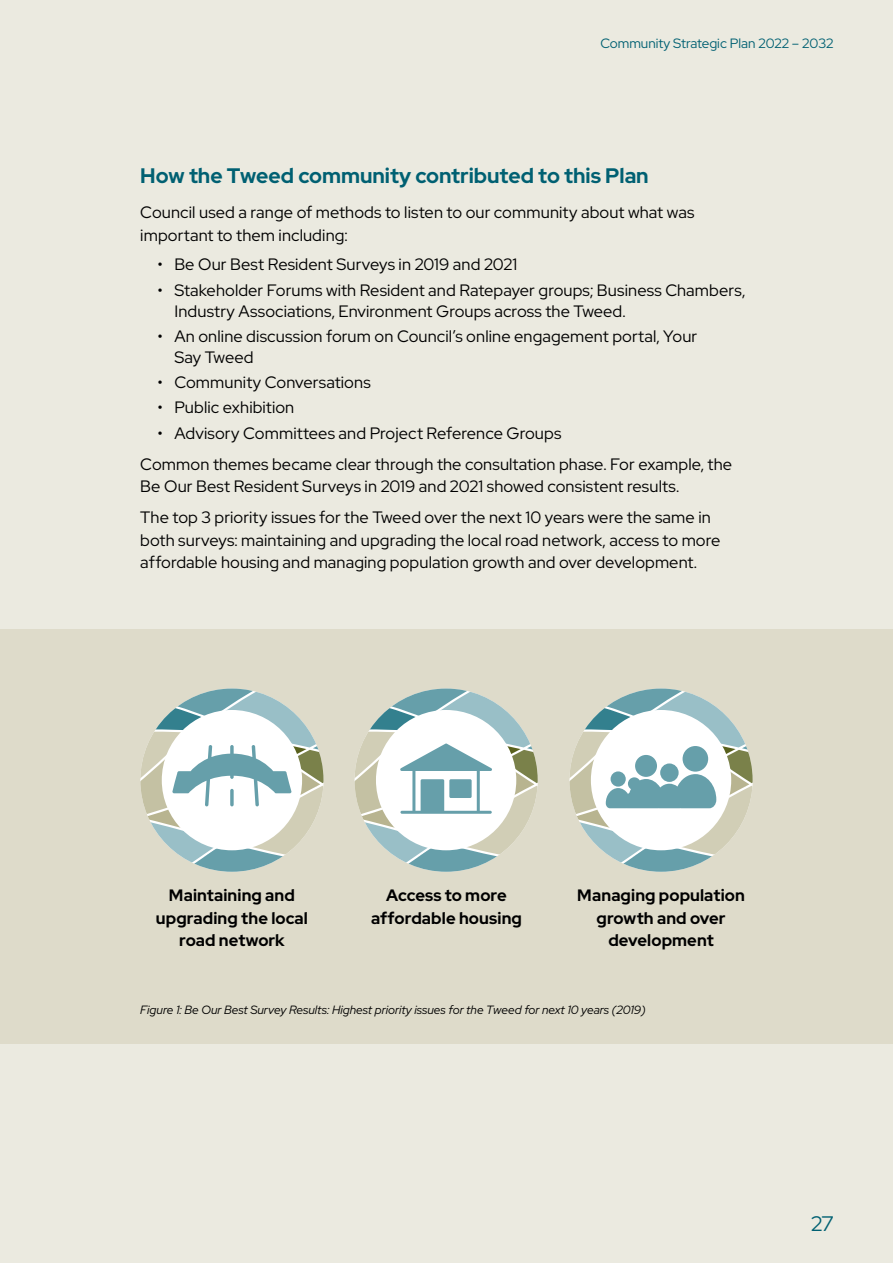
<style>
.page{position:relative;width:893px;height:1263px;background:#ebeae0}
.page>*{position:absolute;margin:0;border:0;box-sizing:border-box;transform-origin:0 0}
.t1{font:700 21px "Red Hat Display";color:#006072}
.t2{font:21px "Red Hat Display";color:#006072}
.body{font:16.5px/22.5px "Red Hat Display";letter-spacing:.005em;color:#000}
.body-2{font:700 16.5px/22.5px "Red Hat Display";letter-spacing:.005em;color:#000;text-align:center}
.t3{font:13.5px "Red Hat Display";color:#006072}
.t4{font:italic 12px "Red Hat Display";color:#000}
</style>
<div class="page">
<div style="left:0;top:629px;width:893px;height:415px;background:#dedbca"></div>
<svg style="left:569px;top:688px;width:184px;height:184px"></svg>
<svg style="left:140px;top:688px;width:184px;height:184px"></svg>
<svg style="left:354px;top:688px;width:184px;height:184px"></svg>
<p class="t3" style="left:600px;top:34px;width:235px">Community Strategic Plan 2022 – 2032</p>
<p class="t1" style="left:140px;top:162px;width:510px">How the Tweed community contributed to this Plan</p>
<p class="body" style="left:140px;top:201px;width:556px">Council used a range of methods to listen to our community about what was important to them including:</p>
<p class="body" style="left:157px;top:253px;width:361px">• Be Our Best Resident Surveys in 2019 and 2021</p>
<p class="body" style="left:174px;top:279px;width:572px;line-height:21px;text-indent:-17px">• Stakeholder Forums with Resident and Ratepayer groups; Business Chambers,<br>Industry Associations, Environment Groups across the Tweed.</p>
<p class="body" style="left:174px;top:325px;width:524px;line-height:21px;text-indent:-17px">• An online discussion forum on Council’s online engagement portal, Your<br>Say Tweed</p>
<p class="body" style="left:157px;top:371px;width:215px">• Community Conversations</p>
<p class="body" style="left:157px;top:396px;width:138px">• Public exhibition</p>
<p class="body" style="left:157px;top:421px;width:406px">• Advisory Committees and Project Reference Groups</p>
<p class="body" style="left:140px;top:452px;width:593px">Common themes became clear through the consultation phase. For example, the<br>Be Our Best Resident Surveys in 2019 and 2021 showed consistent results.</p>
<p class="body" style="left:140px;top:506px;width:582px">The top 3 priority issues for the Tweed over the next 10 years were the same in both surveys: maintaining and upgrading the local road network, access to more affordable housing and managing population growth and over development.</p>
<p class="body-2" style="left:156px;top:884px;width:154px">Maintaining and upgrading the local road network</p>
<p class="body-2" style="left:371px;top:884px;width:152px">Access to more affordable housing</p>
<p class="body-2" style="left:577px;top:884px;width:169px">Managing population growth and over development</p>
<p class="t4" style="left:140px;top:1002px;width:507px">Figure 1: Be Our Best Survey Results: Highest priority issues for the Tweed for next 10 years (2019)</p>
<p class="t2" style="left:811px;top:1209px;width:24px">27</p>
</div>
